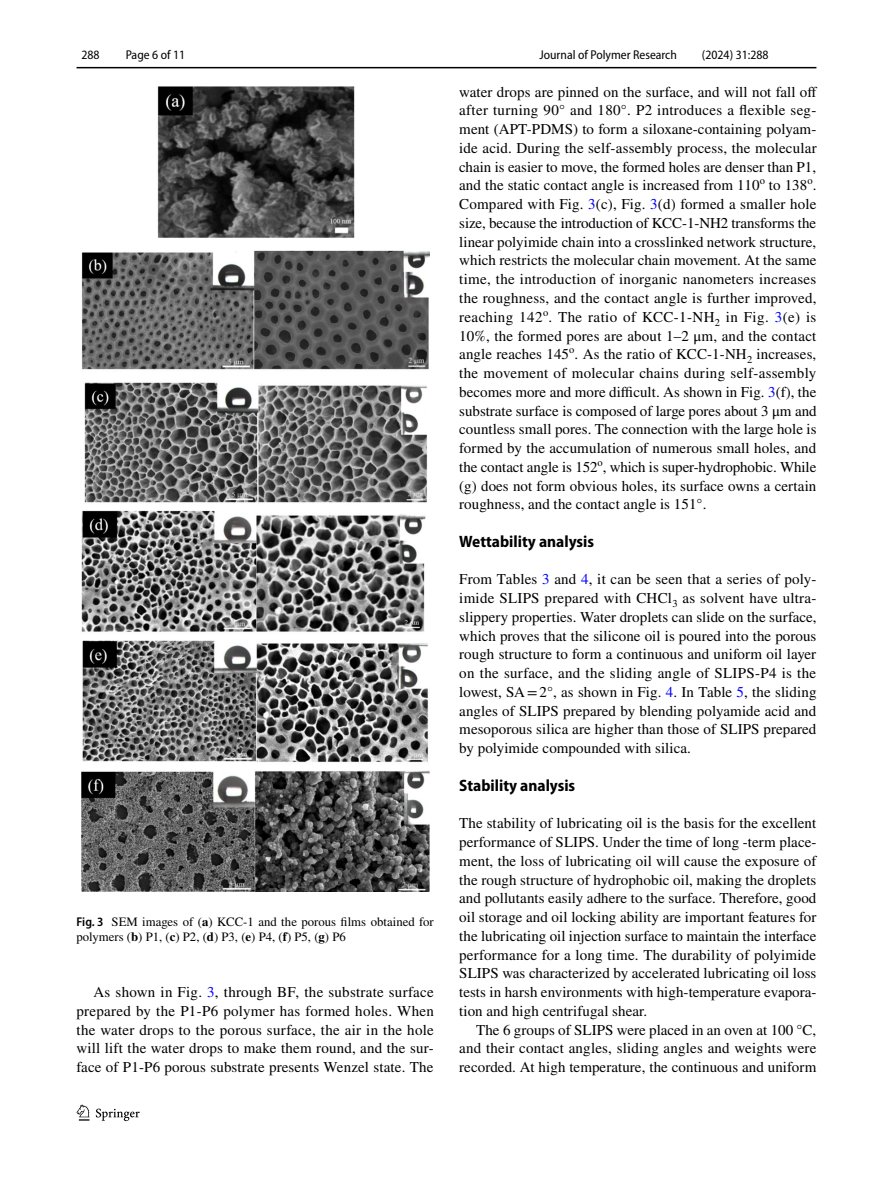
<style>
.page{position:relative;width:893px;height:1187px;background:#fff}
.page>*{position:absolute;margin:0;border:0;box-sizing:border-box;transform-origin:0 0}
.t1{font:700 semi-condensed 16.5px "Myriad Pro";color:#000}
.t2{font:15px/18.8px "STIX";letter-spacing:.005em;color:#000;text-align:justify}
.t3{font:12.75px/15px "STIX";color:#000}
.t4{font:semi-condensed 12.75px "Myriad Pro";color:#000}
.s1{font-family:"Myriad Pro";font-weight:600;font-stretch:semi-condensed}
.s2{font-weight:700}
.s3{color:#00f}
</style>
<div class="page">
<hr style="left:77px;top:67px;width:739px;height:1px;background:#000">
<svg style="left:77px;top:1104px;width:12px;height:16px"></svg>
<svg style="left:96px;top:1108px;width:44px;height:12px"></svg>
<img style="left:81px;top:87px;width:348px;height:804px">
<p class="t4" style="left:82px;top:48px;width:20px">288</p>
<p class="t4" style="left:126px;top:48px;width:61px">Page 6 of 11</p>
<p class="t4" style="left:540px;top:48px;width:139px">Journal of Polymer Research</p>
<p class="t4" style="left:702px;top:48px;width:68px">(2024) 31:288</p>
<p class="t3" style="left:77px;top:915px;width:359px"><span class="s1">Fig. 3</span> SEM images of (<span class="s2">a</span>) KCC-1 and the porous films obtained for polymers (<span class="s2">b</span>) P1, (<span class="s2">c</span>) P2, (<span class="s2">d</span>) P3, (<span class="s2">e</span>) P4, (<span class="s2">f</span>) P5, (<span class="s2">g</span>) P6</p>
<p class="t2" style="left:77px;top:983px;width:359px;text-indent:17px">As shown in Fig. <span class="s3">3</span>, through BF, the substrate surface prepared by the P1-P6 polymer has formed holes. When the water drops to the porous surface, the air in the hole will lift the water drops to make them round, and the sur&shy;face of P1-P6 porous substrate presents Wenzel state. The</p>
<p class="t2" style="left:459px;top:83px;width:360px">water drops are pinned on the surface, and will not fall off after turning 90° and 180°. P2 introduces a flexible seg&shy;ment (APT-PDMS) to form a siloxane-containing polyam&shy;ide acid. During the self-assembly process, the molecular chain is easier to move, the formed holes are denser than P1, and the static contact angle is increased from 110<sup>o</sup> to 138<sup>o</sup>.<br>Compared with Fig. <span class="s3">3</span>(c), Fig. <span class="s3">3</span>(d) formed a smaller hole size, because the introduction of KCC-1-NH2 transforms the linear polyimide chain into a crosslinked network structure, which restricts the molecular chain movement. At the same time, the introduction of inorganic nanometers increases the roughness, and the contact angle is further improved, reaching 142<sup>o</sup>. The ratio of KCC-1-NH<sub>2</sub> in Fig. <span class="s3">3</span>(e) is 10%, the formed pores are about 1–2 μm, and the contact angle reaches 145<sup>o</sup>. As the ratio of KCC-1-NH<sub>2</sub> increases, the movement of molecular chains during self-assembly becomes more and more difficult. As shown in Fig. <span class="s3">3</span>(f), the substrate surface is composed of large pores about 3 μm and countless small pores. The connection with the large hole is formed by the accumulation of numerous small holes, and the contact angle is 152<sup>o</sup>, which is super-hydrophobic. While (g) does not form obvious holes, its surface owns a certain roughness, and the contact angle is 151°.</p>
<p class="t1" style="left:459px;top:532px;width:136px">Wettability analysis</p>
<p class="t2" style="left:459px;top:571px;width:359px">From Tables <span class="s3">3</span> and <span class="s3">4</span>, it can be seen that a series of poly&shy;imide SLIPS prepared with CHCl<sub>3</sub> as solvent have ultra&shy;slippery properties. Water droplets can slide on the surface, which proves that the silicone oil is poured into the porous rough structure to form a continuous and uniform oil layer on the surface, and the sliding angle of SLIPS-P4 is the lowest, SA=2°, as shown in Fig. <span class="s3">4</span>. In Table <span class="s3">5</span>, the sliding angles of SLIPS prepared by blending polyamide acid and mesoporous silica are higher than those of SLIPS prepared by polyimide compounded with silica.</p>
<p class="t1" style="left:459px;top:776px;width:117px">Stability analysis</p>
<p class="t2" style="left:459px;top:814px;width:359px">The stability of lubricating oil is the basis for the excellent performance of SLIPS. Under the time of long -term place&shy;ment, the loss of lubricating oil will cause the exposure of the rough structure of hydrophobic oil, making the droplets and pollutants easily adhere to the surface. Therefore, good oil storage and oil locking ability are important features for the lubricating oil injection surface to maintain the interface performance for a long time. The durability of polyimide SLIPS was characterized by accelerated lubricating oil loss tests in harsh environments with high-temperature evapora&shy;tion and high centrifugal shear.</p>
<p class="t2" style="left:459px;top:1021px;width:359px;text-indent:17px">The 6 groups of SLIPS were placed in an oven at 100 °C, and their contact angles, sliding angles and weights were recorded. At high temperature, the continuous and uniform</p>
</div>
